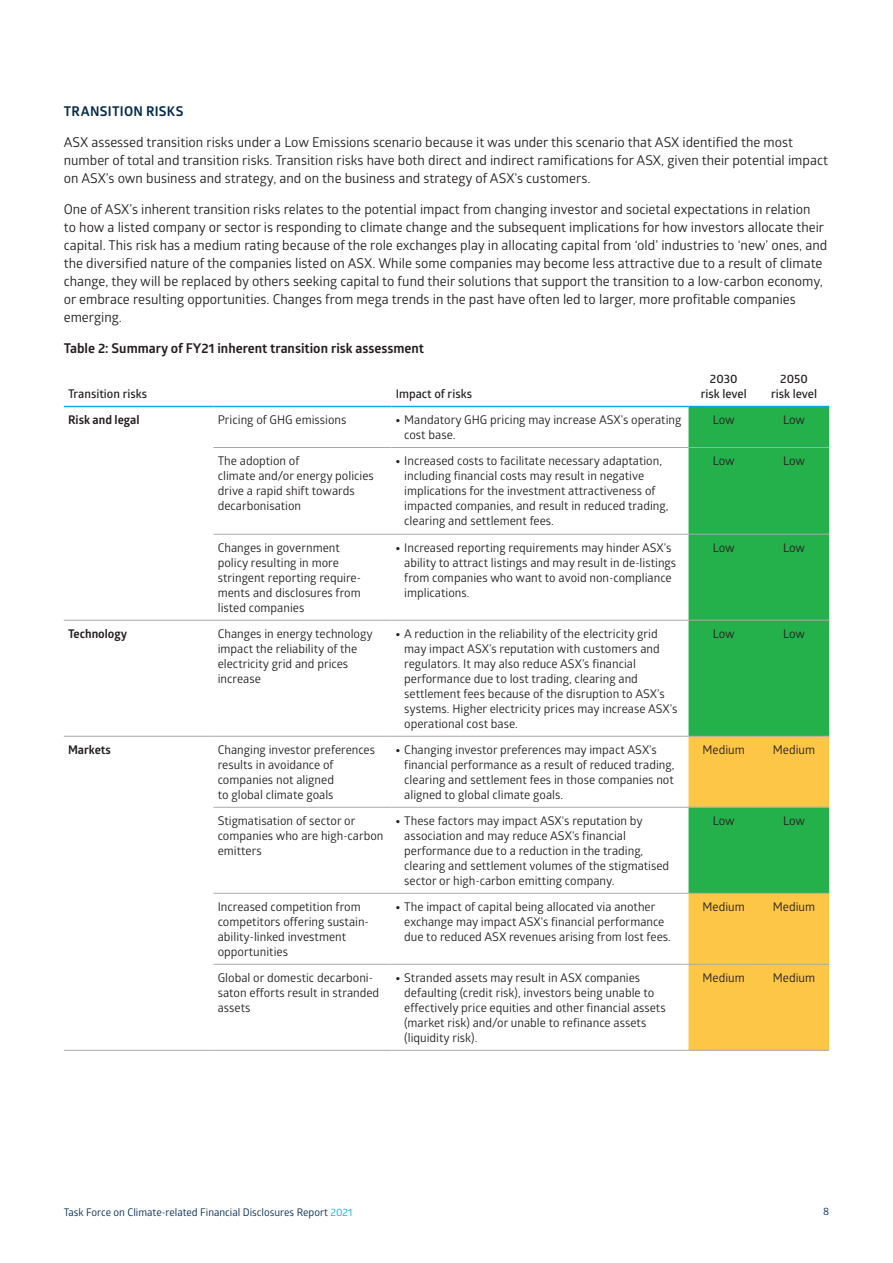
<style>
.page{position:relative;width:893px;height:1263px;background:#fff}
.page>*{position:absolute;margin:0;border:0;box-sizing:border-box;transform-origin:0 0}
.Body{font:13.5px/18px "Glober";color:#231f20}
.Body-2{font:700 13.5px "Glober";color:#231f20}
.Body-3{font:700 13.5px "Glober";letter-spacing:.025em;color:#00294e}
.Table_body_copy{font:12px/15px "Glober";color:#231f20}
.Table_heading{font:600 12px/15px "Glober";color:#231f20;text-align:center}
.Table_body_copy-2{font:700 12px "Glober";color:#231f20}
.t1{font:10.5px "Glober";color:#00294e}
.s1{font-weight:800}
.s2{color:#00aeef}
</style>
<div class="page">
<svg style="left:64px;top:407px;width:624px;height:643px"></svg>
<div style="left:688px;top:407px;width:141px;height:329px;background:#24b04b"></div>
<svg style="left:688px;top:737px;width:141px;height:313px"></svg>
<hr style="left:64px;top:736px;width:150px;height:1px;background:#a8a9ad">
<hr style="left:64px;top:1050px;width:150px;height:1px;background:#a8a9ad">
<hr style="left:64px;top:406px;width:150px;height:1px;background:#00aeef">
<hr style="left:64px;top:620px;width:150px;height:1px;background:#a8a9ad">
<hr style="left:214px;top:406px;width:178px;height:1px;background:#00aeef">
<hr style="left:392px;top:406px;width:296px;height:1px;background:#00aeef">
<hr style="left:688px;top:406px;width:71px;height:1px;background:#00aeef">
<hr style="left:759px;top:406px;width:70px;height:1px;background:#00aeef">
<hr style="left:214px;top:447px;width:178px;height:1px;background:#a8a9ad">
<hr style="left:392px;top:447px;width:296px;height:1px;background:#a8a9ad">
<hr style="left:688px;top:447px;width:71px;height:1px;background:#a8a9ad">
<hr style="left:759px;top:447px;width:70px;height:1px;background:#a8a9ad">
<hr style="left:214px;top:534px;width:178px;height:1px;background:#a8a9ad">
<hr style="left:392px;top:534px;width:296px;height:1px;background:#a8a9ad">
<hr style="left:688px;top:534px;width:71px;height:1px;background:#a8a9ad">
<hr style="left:759px;top:534px;width:70px;height:1px;background:#a8a9ad">
<hr style="left:214px;top:620px;width:178px;height:1px;background:#a8a9ad">
<hr style="left:392px;top:620px;width:296px;height:1px;background:#a8a9ad">
<hr style="left:688px;top:620px;width:71px;height:1px;background:#a8a9ad">
<hr style="left:759px;top:620px;width:70px;height:1px;background:#a8a9ad">
<hr style="left:214px;top:736px;width:178px;height:1px;background:#a8a9ad">
<hr style="left:392px;top:736px;width:296px;height:1px;background:#a8a9ad">
<hr style="left:688px;top:736px;width:71px;height:1px;background:#a8a9ad">
<hr style="left:759px;top:736px;width:70px;height:1px;background:#a8a9ad">
<hr style="left:214px;top:807px;width:178px;height:1px;background:#a8a9ad">
<hr style="left:392px;top:807px;width:296px;height:1px;background:#a8a9ad">
<hr style="left:688px;top:807px;width:71px;height:1px;background:#a8a9ad">
<hr style="left:759px;top:807px;width:70px;height:1px;background:#a8a9ad">
<hr style="left:214px;top:893px;width:178px;height:1px;background:#a8a9ad">
<hr style="left:392px;top:893px;width:296px;height:1px;background:#a8a9ad">
<hr style="left:688px;top:893px;width:71px;height:1px;background:#a8a9ad">
<hr style="left:759px;top:893px;width:70px;height:1px;background:#a8a9ad">
<hr style="left:214px;top:964px;width:178px;height:1px;background:#a8a9ad">
<hr style="left:392px;top:964px;width:296px;height:1px;background:#a8a9ad">
<hr style="left:688px;top:964px;width:71px;height:1px;background:#a8a9ad">
<hr style="left:759px;top:964px;width:70px;height:1px;background:#a8a9ad">
<hr style="left:214px;top:1050px;width:178px;height:1px;background:#a8a9ad">
<hr style="left:392px;top:1050px;width:296px;height:1px;background:#a8a9ad">
<hr style="left:688px;top:1050px;width:71px;height:1px;background:#a8a9ad">
<hr style="left:759px;top:1050px;width:70px;height:1px;background:#a8a9ad">
<p class="Body-3" style="left:64px;top:102px;width:121px">TRANSITION RISKS</p>
<p class="Body" style="left:64px;top:133px;width:766px">ASX assessed transition risks under a Low Emissions scenario because it was under this scenario that ASX identified the most number of total and transition risks. Transition risks have both direct and indirect ramifications for ASX, given their potential impact on ASX’s own business and strategy, and on the business and strategy of ASX’s customers.</p>
<p class="Body" style="left:64px;top:200px;width:765px">One of ASX’s inherent transition risks relates to the potential impact from changing investor and societal expectations in relation<br>to how a listed company or sector is responding to climate change and the subsequent implications for how investors allocate their capital. This risk has a medium rating because of the role exchanges play in allocating capital from ‘old’ industries to ‘new’ ones, and the diversified nature of the companies listed on ASX. While some companies may become less attractive due to a result of climate change, they will be replaced by others seeking capital to fund their solutions that support the transition to a low-carbon economy, or embrace resulting opportunities. Changes from mega trends in the past have often led to larger, more profitable companies emerging.</p>
<p class="Body-2" style="left:64px;top:338px;width:362px">Table 2: Summary of FY21 inherent transition risk assessment</p>
<p class="Table_heading" style="left:68px;top:386px;width:81px">Transition risks</p>
<p class="Table_heading" style="left:396px;top:386px;width:78px">Impact of risks</p>
<p class="Table_heading" style="left:701px;top:371px;width:48px">2030 risk level</p>
<p class="Table_heading" style="left:771px;top:371px;width:48px">2050 risk level</p>
<p class="Table_body_copy-2" style="left:68px;top:411px;width:73px">Risk and legal</p>
<p class="Table_body_copy" style="left:218px;top:412px;width:130px">Pricing of GHG emissions</p>
<p class="Table_body_copy" style="left:404px;top:412px;width:279px;text-indent:-9px"><span class="s1">•</span> Mandatory GHG pricing may increase ASX’s operating cost base.</p>
<p class="Table_body_copy" style="left:713px;top:412px;width:23px">Low</p>
<p class="Table_body_copy" style="left:783px;top:412px;width:23px">Low</p>
<p class="Table_body_copy" style="left:218px;top:453px;width:158px">The adoption of<br>climate and/or energy policies drive a rapid shift towards decarbonisation</p>
<p class="Table_body_copy" style="left:404px;top:453px;width:266px;text-indent:-9px"><span class="s1">•</span> Increased costs to facilitate necessary adaptation, including financial costs may result in negative implications for the investment attractiveness of impacted companies, and result in reduced trading, clearing and settlement fees.</p>
<p class="Table_body_copy" style="left:713px;top:453px;width:23px">Low</p>
<p class="Table_body_copy" style="left:783px;top:453px;width:23px">Low</p>
<p class="Table_body_copy" style="left:218px;top:539px;width:145px">Changes in government policy resulting in more stringent reporting require&shy;ments and disclosures from listed companies</p>
<p class="Table_body_copy" style="left:404px;top:539px;width:273px;text-indent:-9px"><span class="s1">•</span> Increased reporting requirements may hinder ASX’s ability to attract listings and may result in de-listings from companies who want to avoid non-compliance implications.</p>
<p class="Table_body_copy" style="left:713px;top:539px;width:23px">Low</p>
<p class="Table_body_copy" style="left:783px;top:539px;width:23px">Low</p>
<p class="Table_body_copy-2" style="left:68px;top:625px;width:61px">Technology</p>
<p class="Table_body_copy" style="left:218px;top:625px;width:156px">Changes in energy technology impact the reliability of the electricity grid and prices increase</p>
<p class="Table_body_copy" style="left:404px;top:625px;width:275px;text-indent:-9px"><span class="s1">•</span> A reduction in the reliability of the electricity grid may impact ASX’s reputation with customers and regulators. It may also reduce ASX’s financial performance due to lost trading, clearing and settlement fees because of the disruption to ASX’s systems. Higher electricity prices may increase ASX’s operational cost base.</p>
<p class="Table_body_copy" style="left:713px;top:625px;width:23px">Low</p>
<p class="Table_body_copy" style="left:783px;top:625px;width:23px">Low</p>
<p class="Table_body_copy-2" style="left:68px;top:741px;width:44px">Markets</p>
<p class="Table_body_copy" style="left:218px;top:741px;width:159px">Changing investor preferences results in avoidance of companies not aligned<br>to global climate goals</p>
<p class="Table_body_copy" style="left:404px;top:741px;width:272px;text-indent:-9px"><span class="s1">•</span> Changing investor preferences may impact ASX’s financial performance as a result of reduced trading, clearing and settlement fees in those companies not aligned to global climate goals.</p>
<p class="Table_body_copy" style="left:703px;top:741px;width:44px">Medium</p>
<p class="Table_body_copy" style="left:773px;top:741px;width:44px">Medium</p>
<p class="Table_body_copy" style="left:218px;top:812px;width:167px">Stigmatisation of sector or companies who are high-carbon emitters</p>
<p class="Table_body_copy" style="left:404px;top:812px;width:266px;text-indent:-9px"><span class="s1">•</span> These factors may impact ASX's reputation by association and may reduce ASX's financial performance due to a reduction in the trading, clearing and settlement volumes of the stigmatised sector or high-carbon emitting company.</p>
<p class="Table_body_copy" style="left:713px;top:812px;width:23px">Low</p>
<p class="Table_body_copy" style="left:783px;top:812px;width:23px">Low</p>
<p class="Table_body_copy" style="left:218px;top:898px;width:153px">Increased competition from competitors offering sustain&shy;ability-linked investment opportunities</p>
<p class="Table_body_copy" style="left:404px;top:898px;width:268px;text-indent:-9px"><span class="s1">•</span> The impact of capital being allocated via another exchange may impact ASX's financial performance due to reduced ASX revenues arising from lost fees.</p>
<p class="Table_body_copy" style="left:703px;top:898px;width:44px">Medium</p>
<p class="Table_body_copy" style="left:773px;top:898px;width:44px">Medium</p>
<p class="Table_body_copy" style="left:218px;top:969px;width:163px">Global or domestic decarboni&shy;saton efforts result in stranded assets</p>
<p class="Table_body_copy" style="left:404px;top:969px;width:263px;text-indent:-9px"><span class="s1">•</span> Stranded assets may result in ASX companies defaulting (credit risk), investors being unable to effectively price equities and other financial assets (market risk) and/or unable to refinance assets (liquidity risk).</p>
<p class="Table_body_copy" style="left:703px;top:969px;width:44px">Medium</p>
<p class="Table_body_copy" style="left:773px;top:969px;width:44px">Medium</p>
<p class="t1" style="left:64px;top:1204px;width:290px">Task Force on Climate-related Financial Disclosures Report <span class="s2">2021</span></p>
<p class="t1" style="left:823px;top:1204px;width:8px">8</p>
</div>
